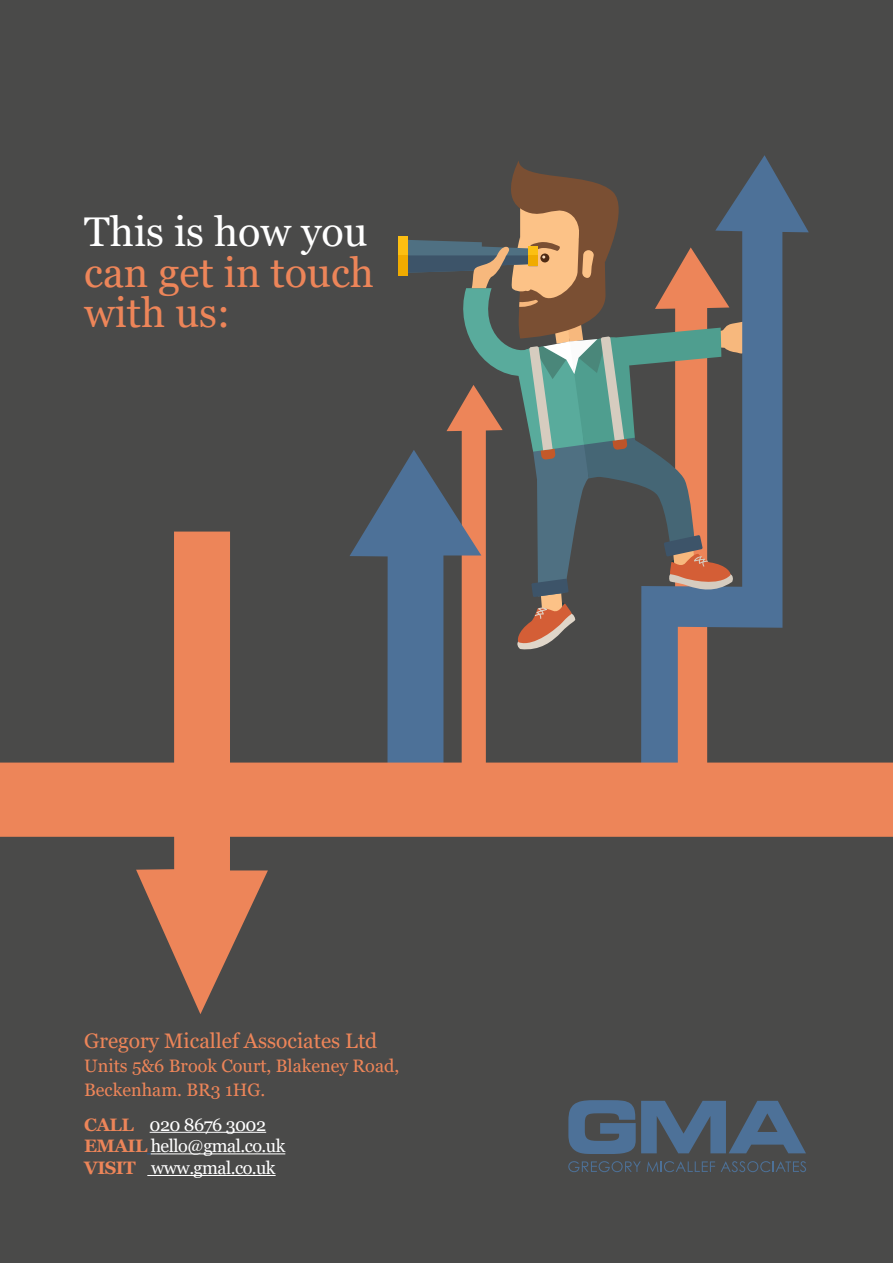
<style>
.page{position:relative;width:893px;height:1263px;background:#4a4a49}
.page>*{position:absolute;margin:0;border:0;box-sizing:border-box;transform-origin:0 0}
.t1{font:41.55px/40.5px "Georgia";color:#ed8559}
.t2{font:41.55px "Georgia";color:#fff}
.t3{font:21px "Georgia";color:#ed8559}
.t4{font:18px/21.6px "Georgia";letter-spacing:-.03em;color:#fff}
.t5{font:18px/24px "Georgia";color:#ed8559}
.s1{font-weight:700;color:#ed8559}
</style>
<div class="page">
<svg style="left:568px;top:1100px;width:238px;height:54px"></svg>
<svg style="left:568px;top:1161px;width:73px;height:11px"></svg>
<svg style="left:647px;top:1161px;width:68px;height:11px"></svg>
<svg style="left:721px;top:1161px;width:85px;height:11px"></svg>
<svg style="left:761px;top:155px;width:48px;height:473px"></svg>
<svg style="left:398px;top:161px;width:369px;height:601px"></svg>
<svg style="left:350px;top:450px;width:131px;height:312px"></svg>
<div style="left:0;top:762px;width:893px;height:75px;background:#ed8559"></div>
<hr style="left:150px;top:1132px;width:116px;height:1px;background:#fff">
<hr style="left:151px;top:1153px;width:134px;height:1px;background:#fff">
<hr style="left:147px;top:1175px;width:129px;height:1px;background:#fff">
<svg style="left:136px;top:531px;width:132px;height:483px;fill:#ed8559"></svg>
<h1 class="t2" style="left:84px;top:207px;width:285px">This is how you</h1>
<h1 class="t1" style="left:84px;top:253px;width:291px">can get in touch with us:</h1>
<p class="t3" style="left:84px;top:1028px;width:295px">Gregory Micallef Associates Ltd</p>
<p class="t5" style="left:84px;top:1054px;width:317px">Units 5&amp;6 Brook Court, Blakeney Road,<br>Beckenham. BR3 1HG.</p>
<p class="t4" style="left:84px;top:1114px;width:203px"><span class="s1">CALL</span> 020 8676 3002<br><span class="s1">EMAIL</span> hello@gmal.co.uk<br><span class="s1">VISIT</span> www.gmal.co.uk</p>
</div>
